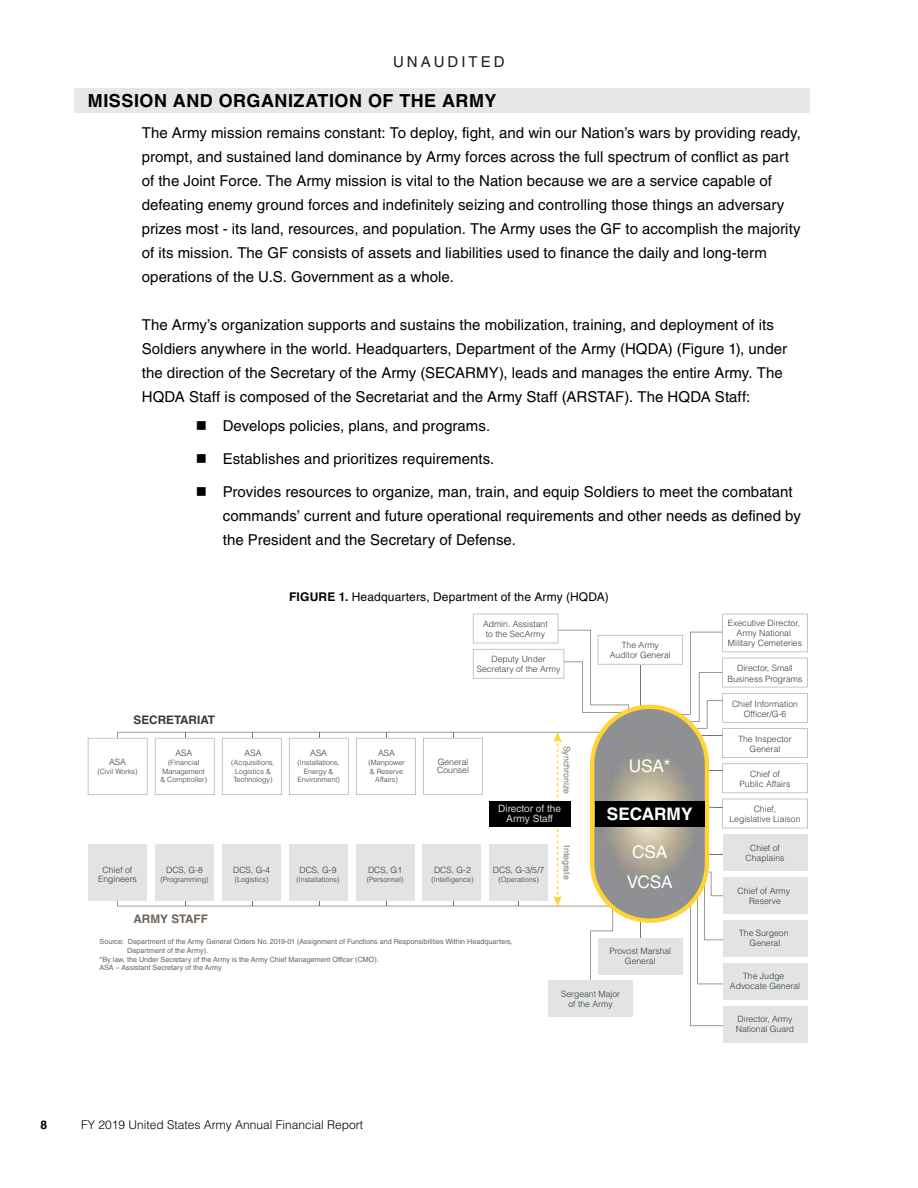
<style>
.page{position:relative;width:918px;height:1188px;background:#fff}
.page>*{position:absolute;margin:0;border:0;box-sizing:border-box;transform-origin:0 0}
.Subhead_1{font:700 18px "Helvetica LT Std";letter-spacing:.03em;color:#000}
.t1{font:17.25px/29.4px "Helvetica LT Std";letter-spacing:-.025em;color:#fff;text-align:center}
.t2{font:700 17.25px "Helvetica LT Std";color:#fff}
.Body_Text{font:15px/24px "Helvetica LT Std";letter-spacing:.005em;color:#000}
.t3{font:15px "Helvetica LT Std";letter-spacing:.2em;color:#1e1d1e}
.Figure_Title{font:12px "Helvetica LT Std";letter-spacing:.015em;color:#000}
.t4{font:300 12px "Helvetica LT Std";color:#000}
.t5{font:700 12px "Helvetica LT Std";color:#000}
.t6{font:700 11.7px "Helvetica LT Std";color:#333c34}
.t7{font:700 11.7px "Helvetica LT Std";color:#6e625a}
.t8{font:10.05px/10.1px "Helvetica LT Std";color:#d7d2cf;text-align:center}
.t9{font:8.85px "Helvetica LT Std";color:#847a72}
.t10{font:300 8.7px/10.1px "Helvetica LT Std";color:#333c34;text-align:center}
.t11{font:7.2px "Helvetica LT Std";color:#6e625a}
.t12{font:300 7.2px/8.7px "Helvetica LT Std";color:#333c34;text-align:center}
.s1{font-weight:700}
</style>
<div class="page">
<div style="left:74px;top:88px;width:736px;height:24px;background:#e6e7e8"></div>
<div style="left:723px;top:1006px;width:84px;height:36px;background:#e2e3e4"></div>
<svg style="left:88px;top:614px;width:720px;height:412px"></svg>
<div style="left:595px;top:801px;width:109px;height:26px;background:#000"></div>
<p class="t3" style="left:393px;top:53px;width:113px">UNAUDITED</p>
<p class="Subhead_1" style="left:88px;top:90px;width:410px">MISSION AND ORGANIZATION OF THE ARMY</p>
<p class="Body_Text" style="left:142px;top:121px;width:661px">The Army mission remains constant: To deploy, fight, and win our Nation’s wars by providing ready, prompt, and sustained land dominance by Army forces across the full spectrum of conflict as part of the Joint Force. The Army mission is vital to the Nation because we are a service capable of defeating enemy ground forces and indefinitely seizing and controlling those things an adversary prizes most - its land, resources, and population. The Army uses the GF to accomplish the majority of its mission. The GF consists of assets and liabilities used to finance the daily and long-term operations of the U.S. Government as a whole.</p>
<p class="Body_Text" style="left:142px;top:313px;width:647px">The Army’s organization supports and sustains the mobilization, training, and deployment of its Soldiers anywhere in the world. Headquarters, Department of the Army (HQDA) (Figure 1), under the direction of the Secretary of the Army (SECARMY), leads and manages the entire Army. The HQDA Staff is composed of the Secretariat and the Army Staff (ARSTAF). The HQDA Staff:</p>
<p class="Body_Text" style="left:223px;top:413px;width:266px">Develops policies, plans, and programs.</p>
<p class="Body_Text" style="left:223px;top:447px;width:271px">Establishes and prioritizes requirements.</p>
<p class="Body_Text" style="left:223px;top:480px;width:580px">Provides resources to organize, man, train, and equip Soldiers to meet the combatant commands’ current and future operational requirements and other needs as defined by the President and the Secretary of Defense.</p>
<p class="Figure_Title" style="left:289px;top:590px;width:321px"><span class="s1">FIGURE 1.</span> Headquarters, Department of the Army (HQDA)</p>
<p class="t10" style="left:483px;top:618px;width:66px">Admin. Assistant to the SecArmy</p>
<p class="t6" style="left:133px;top:713px;width:83px">SECRETARIAT</p>
<p class="t10" style="left:109px;top:757px;width:18px">ASA</p>
<p class="t12" style="left:97px;top:767px;width:42px">(Civil Works)</p>
<p class="t10" style="left:175px;top:748px;width:18px">ASA</p>
<p class="t12" style="left:160px;top:758px;width:48px">(Financial<br>Management &amp; Comptroller)</p>
<p class="t10" style="left:245px;top:748px;width:18px">ASA</p>
<p class="t12" style="left:231px;top:758px;width:45px">(Acquisitions,<br>Logistics &amp;<br>Technology)</p>
<p class="t10" style="left:310px;top:748px;width:18px">ASA</p>
<p class="t12" style="left:297px;top:758px;width:44px">(Installations,<br>Energy &amp;<br>Environment)</p>
<p class="t10" style="left:98px;top:866px;width:40px;line-height:8.7px">Chief of<br>Engineers</p>
<p class="t10" style="left:166px;top:865px;width:38px">DCS, G-8</p>
<p class="t12" style="left:160px;top:875px;width:50px">(Programming)</p>
<p class="t7" style="left:133px;top:912px;width:76px">ARMY STAFF</p>
<p class="t10" style="left:233px;top:865px;width:38px">DCS, G-4</p>
<p class="t12" style="left:235px;top:875px;width:35px">(Logistics)</p>
<p class="t10" style="left:300px;top:865px;width:38px">DCS, G-9</p>
<p class="t12" style="left:297px;top:875px;width:44px">(Installations)</p>
<p class="t10" style="left:477px;top:654px;width:85px">Deputy Under<br>Secretary of the Army</p>
<p class="t10" style="left:378px;top:748px;width:18px">ASA</p>
<p class="t12" style="left:368px;top:758px;width:38px">(Manpower &amp; Reserve<br>Affairs)</p>
<p class="t10" style="left:437px;top:757px;width:33px;line-height:8.7px;text-align:left">General<br>Counsel</p>
<p class="t9" style="left:572px;top:746px;width:50px;rotate:90deg">Synchronize</p>
<p class="t8" style="left:498px;top:803px;width:64px">Director of the<br>Army Staff</p>
<p class="t10" style="left:368px;top:865px;width:36px">DCS, G1</p>
<p class="t12" style="left:367px;top:875px;width:38px">(Personnel)</p>
<p class="t10" style="left:434px;top:865px;width:38px">DCS, G-2</p>
<p class="t12" style="left:432px;top:875px;width:44px">(Intelligence)</p>
<p class="t10" style="left:493px;top:865px;width:53px">DCS, G-3/5/7</p>
<p class="t12" style="left:498px;top:875px;width:42px">(Operations)</p>
<p class="t9" style="left:572px;top:845px;width:36px;rotate:90deg">Integrate</p>
<p class="t11" style="left:100px;top:938px;width:415px">Source: Department of the Army General Orders No. 2019-01 (Assignment of Functions and Responsibilities Within Headquarters,</p>
<p class="t11" style="left:127px;top:946px;width:82px">Department of the Army).</p>
<p class="t11" style="left:100px;top:955px;width:281px">*By law, the Under Secretary of the Army is the Army Chief Management Officer (CMO).</p>
<p class="t11" style="left:100px;top:964px;width:124px">ASA – Assistant Secretary of the Army</p>
<p class="t10" style="left:610px;top:640px;width:62px">The Army<br>Auditor General</p>
<p class="t1" style="left:629px;top:751px;width:43px">USA*</p>
<p class="t2" style="left:607px;top:803px;width:87px">SECARMY</p>
<p class="t1" style="left:627px;top:838px;width:47px">CSA<br>VCSA</p>
<p class="t10" style="left:609px;top:946px;width:63px">Provost Marshal<br>General</p>
<p class="t5" style="left:40px;top:1118px;width:8px">8</p>
<p class="t4" style="left:81px;top:1117px;width:284px">FY 2019 United States Army Annual Financial Report</p>
<p class="t10" style="left:561px;top:989px;width:61px">Sergeant Major of the Army</p>
<p class="t10" style="left:728px;top:618px;width:76px">Executive Director,<br>Army National<br>Military Cemeteries</p>
<p class="t10" style="left:728px;top:663px;width:76px">Director, Small<br>Business Programs</p>
<p class="t10" style="left:732px;top:698px;width:67px">Chief Information<br>Officer/G-6</p>
<p class="t10" style="left:738px;top:734px;width:55px">The Inspector<br>General</p>
<p class="t10" style="left:740px;top:769px;width:52px">Chief of<br>Public Affairs</p>
<p class="t10" style="left:729px;top:804px;width:73px">Chief,<br>Legislative Liaison</p>
<p class="t10" style="left:746px;top:843px;width:40px">Chief of<br>Chaplains</p>
<p class="t10" style="left:738px;top:885px;width:54px">Chief of Army<br>Reserve</p>
<p class="t10" style="left:739px;top:928px;width:51px">The Surgeon<br>General</p>
<p class="t10" style="left:730px;top:971px;width:72px">The Judge<br>Advocate General</p>
<p class="t10" style="left:736px;top:1014px;width:60px;text-align:left">Director, Army<br>National Guard</p>
</div>
